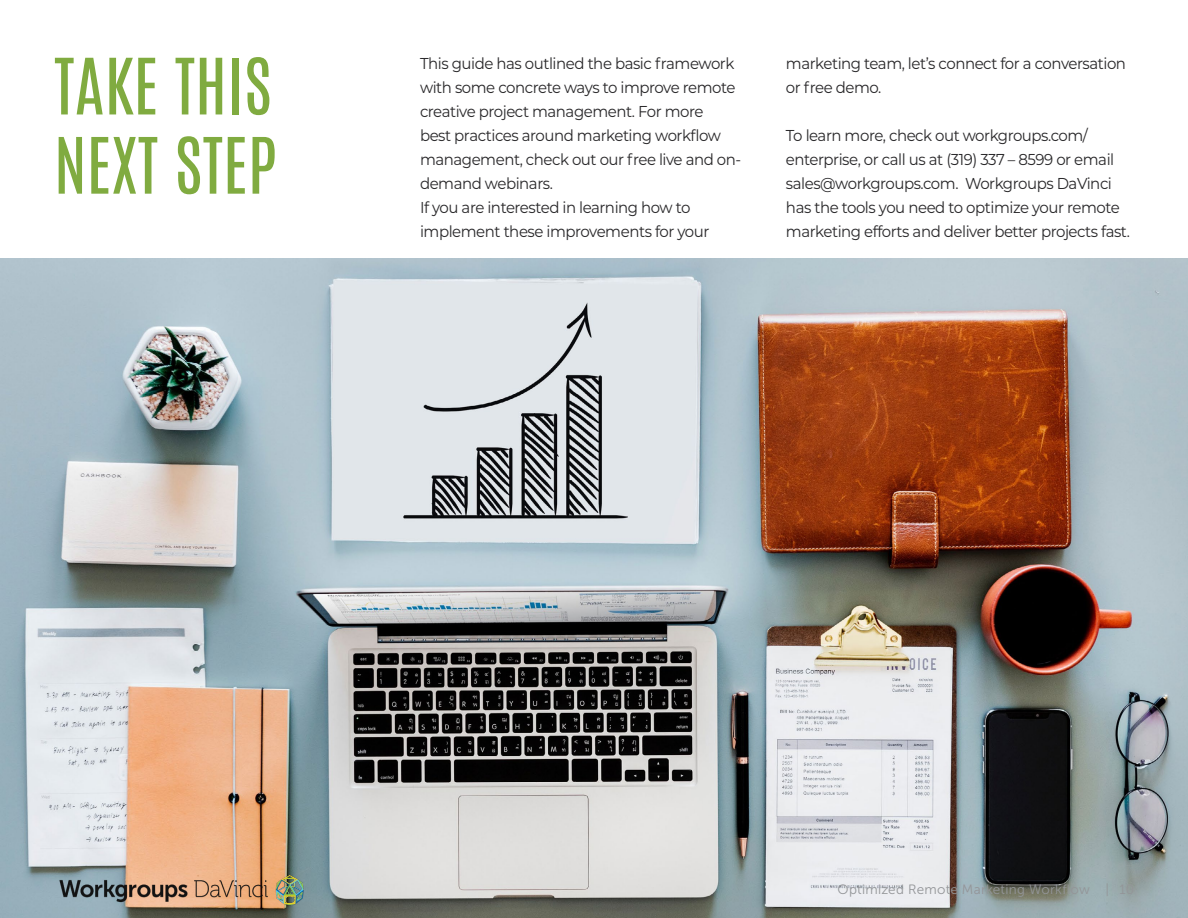
<style>
.page{position:relative;width:1188px;height:918px;background:#fff}
.page>*{position:absolute;margin:0;border:0;box-sizing:border-box;transform-origin:0 0}
.t1{font:66px/79.2px "Antonio";color:#80ab40}
.t2{font:15.75px/24px "Montserrat";letter-spacing:-.03em;color:#282729;scale:.95 1}
.t3{font:13.5px "Museo Sans 300";letter-spacing:.02em;color:#939598}
</style>
<div class="page">
<img style="left:0;top:258px;width:1188px;height:660px">
<img style="left:39px;top:859px;width:286px;height:59px">
<h1 class="t1" style="left:54px;top:47px;width:224px">TAKE THIS<br>NEXT STEP</h1>
<p class="t2" style="left:420px;top:51px;width:340px">This guide has outlined the basic framework with some concrete ways to improve remote creative project management. For more<br>best practices around marketing workflow management, check out our free live and on&shy;demand webinars.<br>If you are interested in learning how to implement these improvements for your</p>
<p class="t2" style="left:786px;top:51px;width:360px">marketing team, let’s connect for a conversation or free demo.</p>
<p class="t2" style="left:786px;top:123px;width:364px">To learn more, check out workgroups.com/ enterprise, or call us at (319) 337 – 8599 or email sales@workgroups.com. Workgroups DaVinci has the tools you need to optimize your remote marketing efforts and deliver better projects fast.</p>
<p class="t3" style="left:838px;top:882px;width:298px">Optimized Remote Marketing Workflow | 10</p>
</div>
